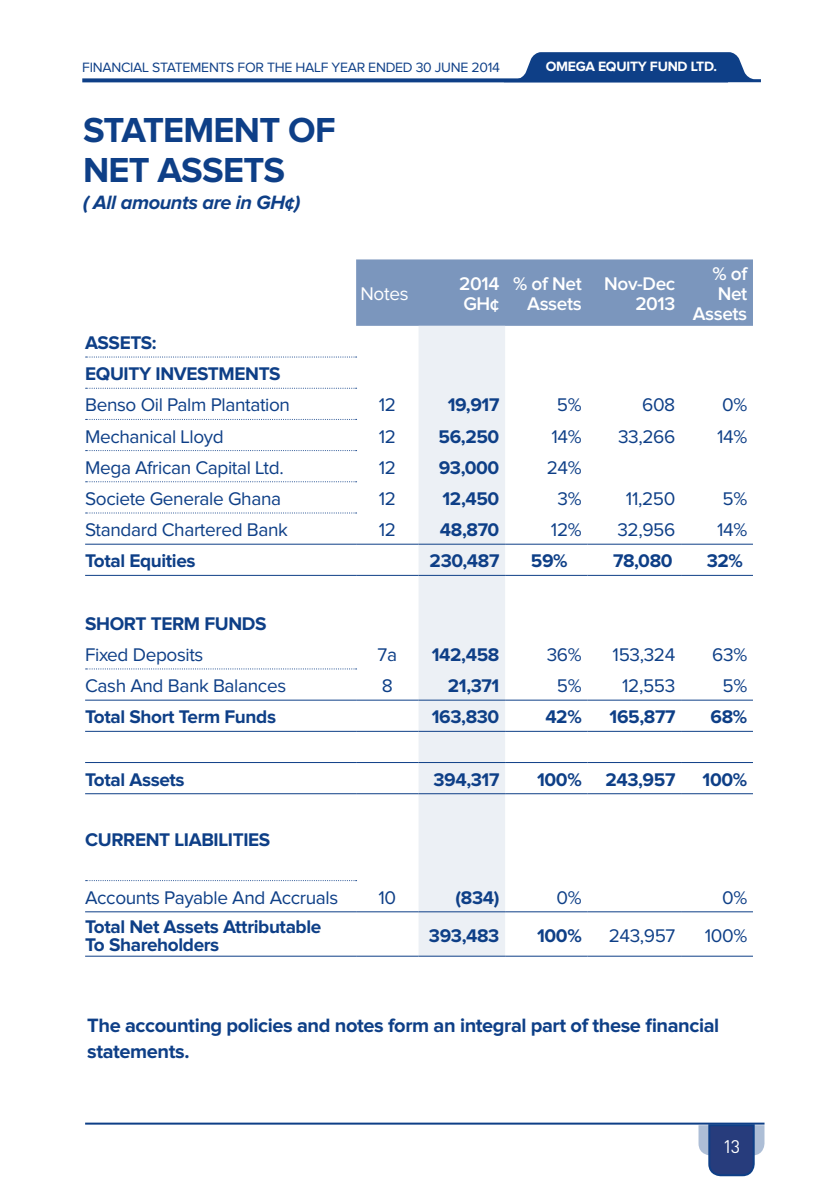
<style>
.page{position:relative;width:840px;height:1191px;background:#fff}
.page>*{position:absolute;margin:0;border:0;box-sizing:border-box;transform-origin:0 0}
.t1{font:700 36px/40px "Proxima Nova";letter-spacing:-.02em;color:#0e3f87}
.t2{font:700 20px/26px "Proxima Nova";letter-spacing:-.02em;color:#0e3f87}
.t3{font:italic 700 20px "Proxima Nova";letter-spacing:-.02em;color:#0e3f87}
.t4{font:700 19px/18px "Proxima Nova";letter-spacing:-.02em;color:#0e3f87}
.t5{font:19px "Proxima Nova";letter-spacing:-.02em;color:#0e3f87}
.t6{font:600 19px/20px "Proxima Nova";letter-spacing:-.02em;color:#fff;text-align:right}
.t7{font:19px "Proxima Nova";letter-spacing:-.02em;color:#fff}
.t8{font:18px "DIN";color:#fff}
.t9{font:14px "Proxima Nova";letter-spacing:-.02em;color:#0e3f87}
.t10{font:700 14px "Proxima Nova";letter-spacing:-.02em;color:#fff}
</style>
<div class="page">
<svg style="left:698px;top:1124px;width:66px;height:53px"></svg>
<svg style="left:82px;top:78px;width:421px;height:4px;background:#255292"></svg>
<hr style="left:85px;top:1122px;width:679px;height:2px;background:#0e3f87">
<svg style="left:503px;top:52px;width:257px;height:30px;background:#335d99"></svg>
<div style="left:356px;top:259px;width:396px;height:67px;background:#7b96bd"></div>
<div style="left:418px;top:326px;width:87px;height:629px;background:#ecf0f5"></div>
<hr style="left:356px;top:543px;width:62px;height:1px;background:#0e3f87">
<hr style="left:418px;top:543px;width:87px;height:1px;background:#0e3f87">
<hr style="left:505px;top:543px;width:82px;height:1px;background:#0e3f87">
<hr style="left:587px;top:543px;width:93px;height:1px;background:#0e3f87">
<hr style="left:680px;top:543px;width:72px;height:1px;background:#0e3f87">
<hr style="left:85px;top:575px;width:271px;height:1px;background:#0e3f87">
<hr style="left:356px;top:575px;width:62px;height:1px;background:#0e3f87">
<hr style="left:418px;top:575px;width:87px;height:1px;background:#0e3f87">
<hr style="left:505px;top:575px;width:82px;height:1px;background:#0e3f87">
<hr style="left:587px;top:575px;width:93px;height:1px;background:#0e3f87">
<hr style="left:680px;top:575px;width:72px;height:1px;background:#0e3f87">
<hr style="left:85px;top:543px;width:271px;height:1px;background:#0e3f87">
<svg style="left:86px;top:356px;width:270px;height:1px"></svg>
<svg style="left:86px;top:388px;width:270px;height:1px"></svg>
<svg style="left:86px;top:419px;width:270px;height:1px"></svg>
<svg style="left:86px;top:450px;width:270px;height:1px"></svg>
<svg style="left:86px;top:481px;width:270px;height:1px"></svg>
<svg style="left:86px;top:512px;width:270px;height:1px"></svg>
<hr style="left:85px;top:699px;width:271px;height:1px;background:#0e3f87">
<hr style="left:356px;top:699px;width:62px;height:1px;background:#0e3f87">
<hr style="left:418px;top:699px;width:87px;height:1px;background:#0e3f87">
<hr style="left:505px;top:699px;width:82px;height:1px;background:#0e3f87">
<hr style="left:587px;top:699px;width:93px;height:1px;background:#0e3f87">
<hr style="left:680px;top:699px;width:72px;height:1px;background:#0e3f87">
<hr style="left:85px;top:731px;width:271px;height:1px;background:#0e3f87">
<hr style="left:356px;top:731px;width:62px;height:1px;background:#0e3f87">
<hr style="left:418px;top:731px;width:87px;height:1px;background:#0e3f87">
<hr style="left:505px;top:731px;width:82px;height:1px;background:#0e3f87">
<hr style="left:587px;top:731px;width:93px;height:1px;background:#0e3f87">
<hr style="left:680px;top:731px;width:72px;height:1px;background:#0e3f87">
<hr style="left:85px;top:762px;width:271px;height:1px;background:#0e3f87">
<hr style="left:85px;top:793px;width:271px;height:1px;background:#0e3f87">
<hr style="left:85px;top:911px;width:271px;height:1px;background:#0e3f87">
<hr style="left:85px;top:955px;width:271px;height:1px;background:#0e3f87">
<svg style="left:86px;top:668px;width:270px;height:1px"></svg>
<hr style="left:356px;top:762px;width:62px;height:1px;background:#0e3f87">
<hr style="left:418px;top:762px;width:87px;height:1px;background:#0e3f87">
<hr style="left:505px;top:762px;width:82px;height:1px;background:#0e3f87">
<hr style="left:587px;top:762px;width:93px;height:1px;background:#0e3f87">
<hr style="left:680px;top:762px;width:72px;height:1px;background:#0e3f87">
<hr style="left:356px;top:793px;width:62px;height:1px;background:#0e3f87">
<hr style="left:418px;top:793px;width:87px;height:1px;background:#0e3f87">
<hr style="left:505px;top:793px;width:82px;height:1px;background:#0e3f87">
<hr style="left:587px;top:793px;width:93px;height:1px;background:#0e3f87">
<hr style="left:680px;top:793px;width:72px;height:1px;background:#0e3f87">
<hr style="left:356px;top:911px;width:62px;height:1px;background:#0e3f87">
<hr style="left:418px;top:911px;width:87px;height:1px;background:#0e3f87">
<hr style="left:505px;top:911px;width:82px;height:1px;background:#0e3f87">
<hr style="left:587px;top:911px;width:93px;height:1px;background:#0e3f87">
<hr style="left:680px;top:911px;width:72px;height:1px;background:#0e3f87">
<hr style="left:356px;top:955px;width:62px;height:1px;background:#0e3f87">
<hr style="left:418px;top:955px;width:87px;height:1px;background:#0e3f87">
<hr style="left:505px;top:955px;width:82px;height:1px;background:#0e3f87">
<hr style="left:587px;top:955px;width:93px;height:1px;background:#0e3f87">
<hr style="left:680px;top:955px;width:72px;height:1px;background:#0e3f87">
<svg style="left:86px;top:880px;width:270px;height:1px"></svg>
<p class="t9" style="left:82px;top:61px;width:419px">FINANCIAL STATEMENTS FOR THE HALF YEAR ENDED 30 JUNE 2014</p>
<p class="t10" style="left:545px;top:60px;width:173px">OMEGA EQUITY FUND LTD.</p>
<h1 class="t1" style="left:83px;top:111px;width:254px">STATEMENT OF<br>NET ASSETS</h1>
<p class="t3" style="left:83px;top:193px;width:219px">( All amounts are in GH¢)</p>
<p class="t7" style="left:360px;top:285px;width:49px">Notes</p>
<p class="t6" style="left:459px;top:275px;width:42px;text-align:left">2014<br>GH¢</p>
<p class="t6" style="left:513px;top:275px;width:70px">% of Net<br>Assets</p>
<p class="t6" style="left:604px;top:275px;width:73px">Nov-Dec<br>2013</p>
<p class="t6" style="left:692px;top:265px;width:56px">% of<br>Net<br>Assets</p>
<p class="t4" style="left:85px;top:334px;width:25px">Assets</p>
<p class="t4" style="left:152px;top:334px;width:6px">:</p>
<p class="t4" style="left:85px;top:366px;width:23px">Equity</p>
<p class="t4" style="left:155px;top:366px;width:44px">Investments</p>
<p class="t5" style="left:85px;top:396px;width:206px">Benso Oil Palm Plantation</p>
<p class="t5" style="left:378px;top:396px;width:19px">12</p>
<p class="t4" style="left:447px;top:397px;width:53px">19,917</p>
<p class="t5" style="left:556px;top:396px;width:26px">5%</p>
<p class="t5" style="left:641px;top:396px;width:35px">608</p>
<p class="t5" style="left:721px;top:396px;width:27px">0%</p>
<p class="t5" style="left:85px;top:427px;width:140px">Mechanical Lloyd</p>
<p class="t5" style="left:378px;top:427px;width:19px">12</p>
<p class="t4" style="left:438px;top:428px;width:62px">56,250</p>
<p class="t5" style="left:551px;top:427px;width:32px">14%</p>
<p class="t5" style="left:617px;top:427px;width:59px">33,266</p>
<p class="t5" style="left:716px;top:427px;width:32px">14%</p>
<p class="t5" style="left:85px;top:459px;width:200px">Mega African Capital Ltd.</p>
<p class="t5" style="left:378px;top:459px;width:19px">12</p>
<p class="t4" style="left:438px;top:459px;width:62px">93,000</p>
<p class="t5" style="left:546px;top:459px;width:36px">24%</p>
<p class="t5" style="left:85px;top:490px;width:197px">Societe Generale Ghana</p>
<p class="t5" style="left:378px;top:490px;width:19px">12</p>
<p class="t4" style="left:442px;top:490px;width:58px">12,450</p>
<p class="t5" style="left:557px;top:490px;width:26px">3%</p>
<p class="t5" style="left:625px;top:490px;width:51px">11,250</p>
<p class="t5" style="left:722px;top:490px;width:26px">5%</p>
<p class="t5" style="left:85px;top:521px;width:204px">Standard Chartered Bank</p>
<p class="t5" style="left:378px;top:521px;width:19px">12</p>
<p class="t4" style="left:439px;top:521px;width:61px">48,870</p>
<p class="t5" style="left:550px;top:521px;width:32px">12%</p>
<p class="t5" style="left:617px;top:521px;width:59px">32,956</p>
<p class="t5" style="left:716px;top:521px;width:32px">14%</p>
<p class="t4" style="left:85px;top:553px;width:112px">Total Equities</p>
<p class="t4" style="left:429px;top:553px;width:71px">230,487</p>
<p class="t4" style="left:530px;top:553px;width:38px">59%</p>
<p class="t4" style="left:612px;top:553px;width:61px">78,080</p>
<p class="t4" style="left:706px;top:553px;width:38px">32%</p>
<p class="t4" style="left:85px;top:615px;width:25px">Short</p>
<p class="t4" style="left:151px;top:615px;width:24px">Term</p>
<p class="t4" style="left:204px;top:615px;width:24px">Funds</p>
<p class="t5" style="left:85px;top:646px;width:120px">Fixed Deposits</p>
<p class="t5" style="left:377px;top:646px;width:21px">7a</p>
<p class="t4" style="left:431px;top:646px;width:69px">142,458</p>
<p class="t5" style="left:546px;top:646px;width:36px">36%</p>
<p class="t5" style="left:612px;top:646px;width:64px">153,324</p>
<p class="t5" style="left:712px;top:646px;width:36px">63%</p>
<p class="t5" style="left:85px;top:677px;width:202px">Cash And Bank Balances</p>
<p class="t5" style="left:381px;top:677px;width:13px">8</p>
<p class="t4" style="left:447px;top:677px;width:53px">21,371</p>
<p class="t5" style="left:556px;top:677px;width:26px">5%</p>
<p class="t5" style="left:622px;top:677px;width:55px">12,553</p>
<p class="t5" style="left:722px;top:677px;width:26px">5%</p>
<p class="t4" style="left:85px;top:708px;width:192px">Total Short Term Funds</p>
<p class="t4" style="left:431px;top:708px;width:69px">163,830</p>
<p class="t4" style="left:545px;top:708px;width:38px">42%</p>
<p class="t4" style="left:609px;top:708px;width:67px">165,877</p>
<p class="t4" style="left:710px;top:708px;width:38px">68%</p>
<p class="t4" style="left:85px;top:771px;width:101px">Total Assets</p>
<p class="t4" style="left:433px;top:771px;width:67px">394,317</p>
<p class="t4" style="left:536px;top:771px;width:140px">100% 243,957</p>
<p class="t4" style="left:702px;top:771px;width:46px">100%</p>
<p class="t4" style="left:85px;top:831px;width:26px">Current</p>
<p class="t4" style="left:174px;top:831px;width:19px">Liabilities</p>
<p class="t5" style="left:85px;top:888px;width:254px">Accounts Payable And Accruals</p>
<p class="t5" style="left:378px;top:888px;width:19px">10</p>
<p class="t4" style="left:455px;top:889px;width:45px">(834)</p>
<p class="t5" style="left:556px;top:888px;width:27px">0%</p>
<p class="t5" style="left:721px;top:888px;width:27px">0%</p>
<p class="t4" style="left:85px;top:918px;width:237px">Total Net Assets Attributable<br>To Shareholders</p>
<p class="t4" style="left:428px;top:927px;width:72px">393,483</p>
<p class="t4" style="left:536px;top:927px;width:46px">100%</p>
<p class="t5" style="left:608px;top:926px;width:68px">243,957</p>
<p class="t5" style="left:704px;top:926px;width:44px">100%</p>
<p class="t2" style="left:87px;top:1013px;width:633px">The accounting policies and notes form an integral part of these financial statements.</p>
<p class="t8" style="left:722px;top:1135px;width:19px">13</p>
</div>
